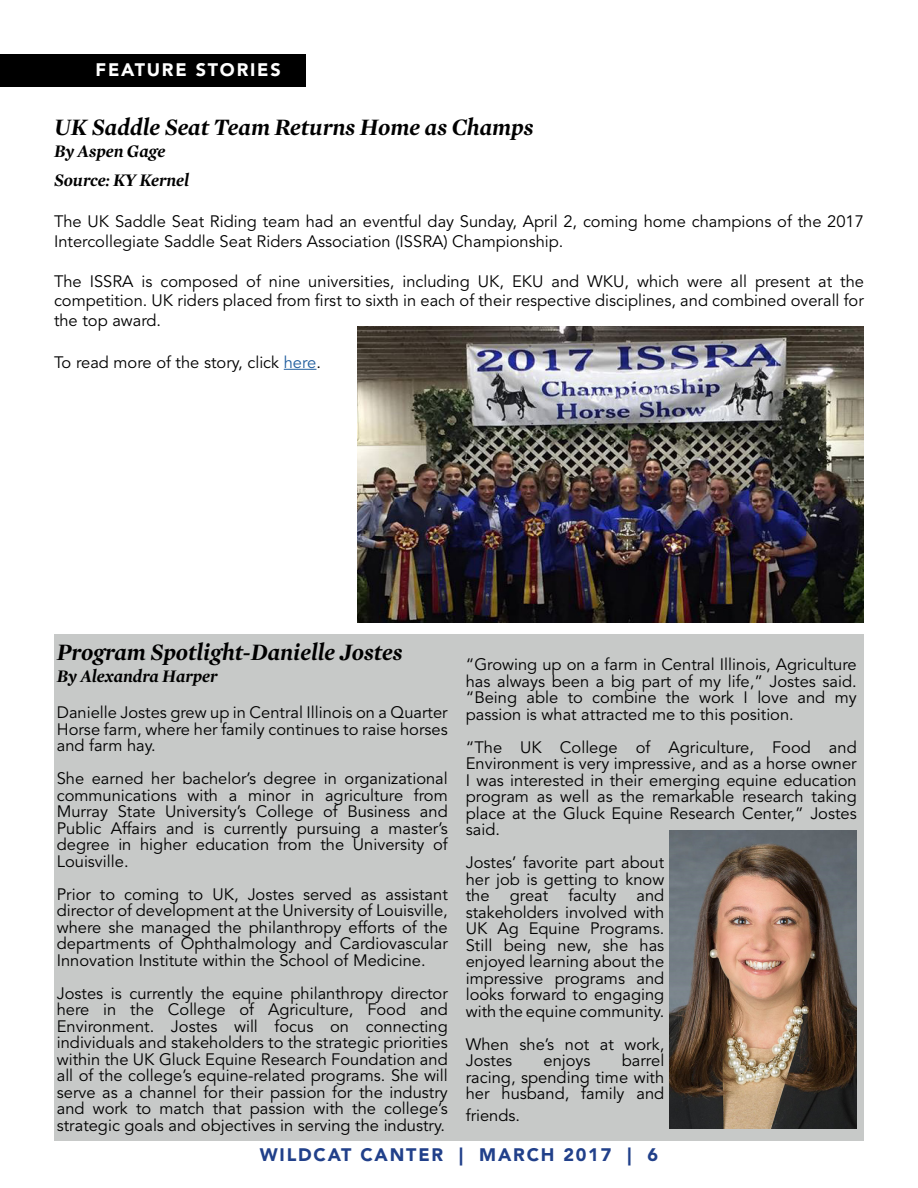
<style>
.page{position:relative;width:918px;height:1188px;background:#fff}
.page>*{position:absolute;margin:0;border:0;box-sizing:border-box;transform-origin:0 0}
.t1{font:italic 700 24px "Mercury Display";color:#000}
.t2{font:italic 700 18px/28.8px "Mercury Display";color:#000}
.t3{font:900 18px "Avenir LT Std";letter-spacing:.1em;color:#21408a}
.t4{font:900 18px "Avenir LT Std";letter-spacing:.1em;color:#fff}
.t5{font:16.5px/16.5px "Avenir LT Std";color:#000;text-align:justify}
.s1{color:#215e9e}
</style>
<div class="page">
<div style="left:0;top:54px;width:306px;height:32px;background:#000"></div>
<hr style="left:284px;top:369px;width:32px;height:1px;background:#215e9e">
<img style="left:358px;top:326px;width:506px;height:296px">
<div style="left:54px;top:634px;width:810px;height:507px;background:#c7c9c8"></div>
<img style="left:670px;top:830px;width:187px;height:299px">
<p class="t4" style="left:96px;top:59px;width:187px">FEATURE STORIES</p>
<h1 class="t1" style="left:54px;top:110px;width:481px">UK Saddle Seat Team Returns Home as Champs</h1>
<p class="t2" style="left:54px;top:136px;width:137px">By Aspen Gage<br>Source: KY Kernel</p>
<p class="t5" style="left:54px;top:212px;width:811px;line-height:19.8px">The UK Saddle Seat Riding team had an eventful day Sunday, April 2, coming home champions of the 2017<br>Intercollegiate Saddle Seat Riders Association (ISSRA) Championship.</p>
<p class="t5" style="left:54px;top:272px;width:812px;line-height:19.8px">The ISSRA is composed of nine universities, including UK, EKU and WKU, which were all present at the competition. UK riders placed from first to sixth in each of their respective disciplines, and combined overall for the top award.</p>
<p class="t5" style="left:54px;top:354px;width:269px">To read more of the story, click <span class="s1">here</span>.</p>
<h1 class="t1" style="left:57px;top:635px;width:347px">Program Spotlight-Danielle Jostes</h1>
<p class="t2" style="left:57px;top:661px;width:162px">By Alexandra Harper</p>
<p class="t5" style="left:57px;top:705px;width:393px">Danielle Jostes grew up in Central Illinois on a Quarter Horse farm, where her family continues to raise horses and farm hay.</p>
<p class="t5" style="left:57px;top:771px;width:393px">She earned her bachelor’s degree in organizational communications with a minor in agriculture from Murray State University’s College of Business and Public Affairs and is currently pursuing a master’s degree in higher education from the University of Louisville.</p>
<p class="t5" style="left:57px;top:886px;width:393px">Prior to coming to UK, Jostes served as assistant director of development at the University of Louisville, where she managed the philanthropy efforts of the departments of Ophthalmology and Cardiovascular Innovation Institute within the School of Medicine.</p>
<p class="t5" style="left:57px;top:985px;width:393px">Jostes is currently the equine philanthropy director here in the College of Agriculture, Food and Environment. Jostes will focus on connecting individuals and stakeholders to the strategic priorities within the UK Gluck Equine Research Foundation and all of the college’s equine-related programs. She will serve as a channel for their passion for the industry and work to match that passion with the college’s strategic goals and objectives in serving the industry.</p>
<p class="t5" style="left:466px;top:657px;width:393px">“Growing up on a farm in Central Illinois, Agriculture has always been a big part of my life,” Jostes said. “Being able to combine the work I love and my passion is what attracted me to this position.</p>
<p class="t5" style="left:466px;top:739px;width:393px">“The UK College of Agriculture, Food and Environment is very impressive, and as a horse owner I was interested in their emerging equine education program as well as the remarkable research taking place at the Gluck Equine Research Center,” Jostes said.</p>
<p class="t5" style="left:466px;top:855px;width:200px">Jostes’ favorite part about her job is getting to know the great faculty and stakeholders involved with UK Ag Equine Programs.<br>Still being new, she has enjoyed learning about the impressive programs and looks forward to engaging with the equine community.</p>
<p class="t5" style="left:466px;top:1036px;width:200px">When she’s not at work,<br>Jostes</p>
<p class="t5" style="left:466px;top:1053px;width:200px;text-indent:156px">barrel racing, spending time with her husband, family and</p>
<p class="t5" style="left:466px;top:1107px;width:56px">friends.</p>
<p class="t5" style="left:544px;top:1053px;width:49px">enjoys</p>
<p class="t3" style="left:260px;top:1144px;width:400px">WILDCAT CANTER | MARCH 2017 | 6</p>
</div>
